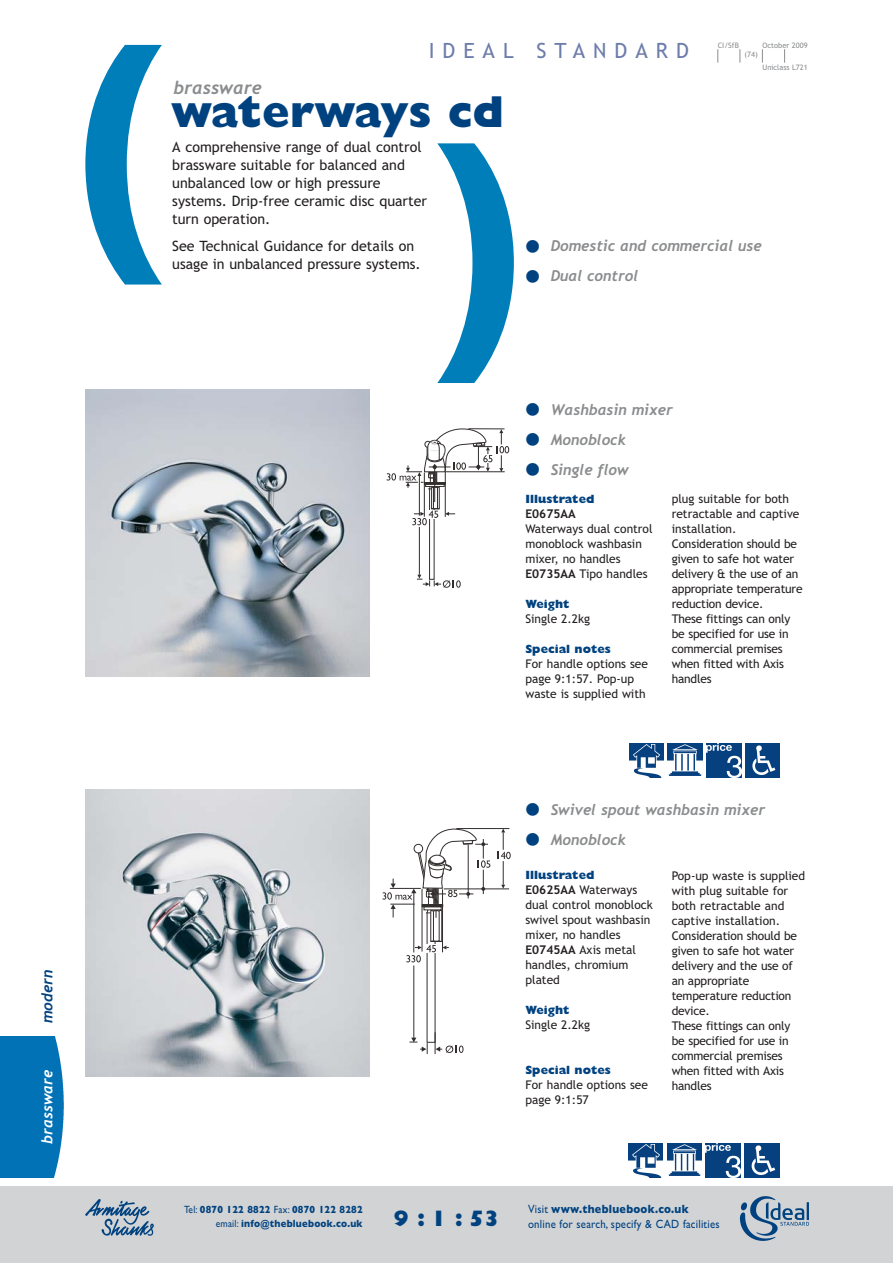
<style>
.page{position:relative;width:893px;height:1263px;background:#fff}
.page>*{position:absolute;margin:0;border:0;box-sizing:border-box;transform-origin:0 0}
.t1{font:800 45px "Gill Sans";color:#004280}
.t2{font:800 22.5px "Gill Sans";color:#004280}
.t3{font:21px "Trebuchet MS";letter-spacing:.38em;color:#6d7dab}
.t4{font:italic 700 18px "Trebuchet";color:#8a8c8e}
.t5{font:italic 700 15px "Trebuchet";color:#8a8c8e}
.t6{font:italic 700 15px "Trebuchet";color:#fff}
.t7{font:italic 700 15px "Trebuchet";color:#004280}
.t8{font:14.25px/18px "Trebuchet MS";color:#231f20}
.t9{font:12px/15px "Trebuchet MS";color:#231f20}
.t10{font:12px/15px "Gill Sans";letter-spacing:.02em;color:#004280;scale:.9 1}
.t11{font:800 12px "Gill Sans";color:#004280}
.t12{font:700 12px "Trebuchet MS";color:#231f20}
.t13{font:700 10.5px/13.5px "Gill Sans";letter-spacing:.025em;color:#004280;text-align:right;scale:.9 1}
.t14{font:7.5px "Trebuchet MS";color:#8a8c8e}
.s1{font-family:"Trebuchet MS";font-weight:400;font-style:normal;font-size:45px;color:#004280}
.s2{font-weight:700}
.s3{font-weight:400}
</style>
<div class="page">
<div style="left:0;top:1186px;width:892px;height:77px;background:#d1d3d4"></div>
<div style="left:0;top:1036px;width:64px;height:142px;background:#0072b5"></div>
<svg style="left:717px;top:49px;width:1px;height:14px"></svg>
<svg style="left:739px;top:49px;width:1px;height:14px"></svg>
<svg style="left:762px;top:49px;width:1px;height:14px"></svg>
<svg style="left:784px;top:49px;width:1px;height:14px"></svg>
<img style="left:739px;top:1196px;width:70px;height:45px">
<img style="left:85px;top:1199px;width:68px;height:36px">
<svg style="left:85px;top:45px;width:77px;height:240px"></svg>
<svg style="left:437px;top:143px;width:77px;height:240px"></svg>
<img style="left:85px;top:390px;width:284px;height:286px">
<img style="left:629px;top:743px;width:35px;height:34px">
<img style="left:668px;top:743px;width:34px;height:33px">
<img style="left:706px;top:743px;width:35px;height:34px">
<img style="left:745px;top:743px;width:35px;height:34px">
<img style="left:628px;top:1143px;width:35px;height:35px">
<img style="left:667px;top:1143px;width:35px;height:33px">
<img style="left:706px;top:1143px;width:34px;height:35px">
<img style="left:744px;top:1143px;width:35px;height:35px">
<img style="left:85px;top:790px;width:284px;height:287px">
<hr style="left:444px;top:889px;width:65px;height:1px;background:#332e2e">
<hr style="left:456px;top:828px;width:53px;height:1px;background:#332e2e">
<svg style="left:498px;top:829px;width:13px;height:60px"></svg>
<svg style="left:382px;top:828px;width:108px;height:226px"></svg>
<svg style="left:387px;top:428px;width:122px;height:160px"></svg>
<hr style="left:434px;top:464px;width:1px;height:38px;background:#332e2e">
<p class="t7" style="left:41px;top:1023px;width:55px;rotate:-90deg">modern</p>
<p class="t6" style="left:41px;top:1144px;width:75px;rotate:-90deg">brassware</p>
<h3 class="t3" style="left:429px;top:43px;width:262px">IDEAL STANDARD</h3>
<h1 class="t1" style="left:171px;top:97px;width:335px">waterways cd</h1>
<h3 class="t4" style="left:173px;top:80px;width:90px">brassware</h3>
<p class="t14" style="left:718px;top:42px;width:23px">CI/SfB</p>
<p class="t14" style="left:762px;top:42px;width:47px">October 2009</p>
<p class="t14" style="left:762px;top:64px;width:47px">Uniclass L721</p>
<p class="t14" style="left:744px;top:51px;width:15px">(74)</p>
<p class="t8" style="left:172px;top:139px;width:256px">A comprehensive range of dual control brassware suitable for balanced and unbalanced low or high pressure systems. Drip-free ceramic disc quarter turn operation.</p>
<p class="t8" style="left:172px;top:238px;width:250px">See Technical Guidance for details on usage in unbalanced pressure systems.</p>
<p class="t5" style="left:521px;top:240px;width:242px"><span class="s1">•</span> Domestic and commercial use</p>
<p class="t5" style="left:521px;top:270px;width:119px"><span class="s1">•</span> Dual control</p>
<p class="t5" style="left:521px;top:404px;width:153px"><span class="s1">•</span> Washbasin mixer</p>
<p class="t5" style="left:521px;top:434px;width:106px"><span class="s1">•</span> Monoblock</p>
<p class="t5" style="left:521px;top:464px;width:109px"><span class="s1">•</span> Single flow</p>
<p class="t11" style="left:525px;top:495px;width:71px">Illustrated</p>
<p class="t12" style="left:525px;top:507px;width:52px">E0675AA</p>
<p class="t9" style="left:525px;top:522px;width:129px">Waterways dual control monoblock washbasin mixer, no handles<br><span class="s2">E0735AA</span> Tipo handles</p>
<p class="t11" style="left:525px;top:600px;width:46px">Weight</p>
<p class="t9" style="left:525px;top:612px;width:66px">Single 2.2kg</p>
<p class="t11" style="left:525px;top:645px;width:87px">Special notes</p>
<p class="t9" style="left:525px;top:657px;width:124px">For handle options see page 9:1:57. Pop-up waste is supplied with</p>
<p class="t9" style="left:672px;top:493px;width:132px">plug suitable for both retractable and captive installation.<br>Consideration should be given to safe hot water delivery &amp; the use of an appropriate temperature reduction device.<br>These fittings can only be specified for use in commercial premises when fitted with Axis handles</p>
<p class="t5" style="left:521px;top:804px;width:246px"><span class="s1">•</span> Swivel spout washbasin mixer</p>
<p class="t5" style="left:521px;top:834px;width:106px"><span class="s1">•</span> Monoblock</p>
<p class="t11" style="left:525px;top:871px;width:71px">Illustrated</p>
<p class="t9" style="left:525px;top:884px;width:129px"><span class="s2">E0625AA</span> Waterways dual control monoblock swivel spout washbasin mixer, no handles<br><span class="s2">E0745AA</span> Axis metal handles, chromium plated</p>
<p class="t11" style="left:525px;top:1006px;width:46px">Weight</p>
<p class="t9" style="left:525px;top:1019px;width:66px">Single 2.2kg</p>
<p class="t11" style="left:525px;top:1066px;width:87px">Special notes</p>
<p class="t9" style="left:525px;top:1079px;width:124px">For handle options see page 9:1:57</p>
<p class="t9" style="left:672px;top:869px;width:135px">Pop-up waste is supplied with plug suitable for both retractable and captive installation.<br>Consideration should be given to safe hot water delivery and the use of an appropriate temperature reduction device.<br>These fittings can only be specified for use in commercial premises when fitted with Axis handles</p>
<p class="t13" style="left:184px;top:1204px;width:200px"><span class="s3">Tel:</span> 0870 122 8822 <span class="s3">Fax:</span> 0870 122 8282 <span class="s3">email:</span> info@thebluebook.co.uk</p>
<p class="t10" style="left:528px;top:1203px;width:214px">Visit <span class="s2">www.thebluebook.co.uk<br></span>online for search, specify &amp; CAD facilities</p>
<h2 class="t2" style="left:394px;top:1211px;width:107px">9 : 1 : 53</h2>
</div>
